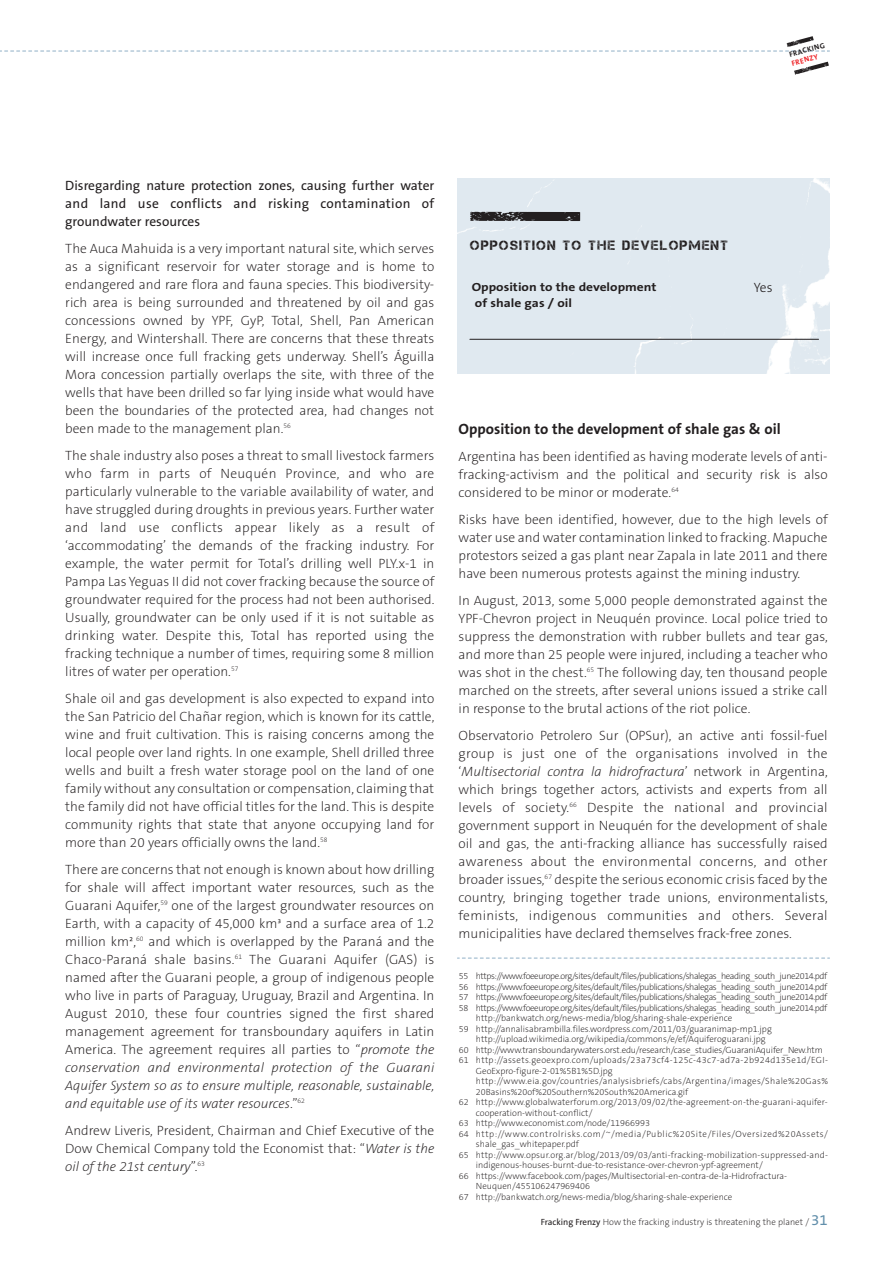
<style>
.page{position:relative;width:893px;height:1263px;background:#fff}
.page>*{position:absolute;margin:0;border:0;box-sizing:border-box;transform-origin:0 0}
.t1{font:700 15px "The Sans B7";color:#231f20}
.t2{font:200 13.5px/18px "The Sans B2";color:#231f20;text-align:justify}
.t3{font:13.5px/18px "The Sans B5 Plain";letter-spacing:.01em;color:#231f20;text-align:justify}
.t4{font:13.5px "Captureit";letter-spacing:.105em;color:#231f20}
.t5{font:300 13.5px "The Sans B3";color:#231f20}
.t6{font:700 11.85px/15.8px "The Sans B7";color:#231f20;scale:1.14 1}
.t7{font:200 9px "The Sans B2";color:#231f20}
.t8{font:200 9px "The Sans B2";letter-spacing:-.045em;color:#231f20}
.t9{font:200 9px "The Sans B2";letter-spacing:.035em;color:#231f20}
.t10{font:200 9px "The Sans B2";letter-spacing:.02em;color:#231f20}
.t11{font:200 9px "The Sans B2";letter-spacing:.06em;color:#231f20}
.t12{font:700 7.5px "The Sans B7";color:#231f20}
.t13{font:700 7.5px "The Sans B7";color:#ee2327}
.s1{font-style:italic}
.s2{font-family:"The Sans B5 Plain";font-weight:400}
.s3{font-family:"The Sans B5 Plain";font-weight:400;font-size:15px;color:#628fab}
</style>
<div class="page">
<svg style="left:0;top:36px;width:829px;height:16px"></svg>
<svg style="left:794px;top:62px;width:35px;height:13px"></svg>
<div style="left:457px;top:179px;width:372px;height:194px;background:#e0e9f0"></div>
<svg style="left:470px;top:212px;width:110px;height:9px"></svg>
<hr style="left:470px;top:339px;width:348px;height:1px;background:#231f20">
<svg style="left:457px;top:958px;width:372px;height:1px"></svg>
<p class="t12" style="left:788px;top:51px;width:38px;rotate:-15deg">FRACKING</p>
<p class="t13" style="left:791px;top:59px;width:28px;rotate:-15deg">FRENZY</p>
<p class="t3" style="left:65px;top:177px;width:371px">Disregarding nature protection zones, causing further water and land use conflicts and risking contamination of groundwater resources</p>
<p class="t2" style="left:65px;top:240px;width:371px">The Auca Mahuida is a very important natural site, which serves as a significant reservoir for water storage and is home to endangered and rare flora and fauna species. This biodiversity&shy;rich area is being surrounded and threatened by oil and gas concessions owned by YPF, GyP, Total, Shell, Pan American Energy, and Wintershall. There are concerns that these threats will increase once full fracking gets underway. Shell’s Águilla Mora concession partially overlaps the site, with three of the wells that have been drilled so far lying inside what would have been the boundaries of the protected area, had changes not been made to the management plan.<sup>56</sup></p>
<p class="t2" style="left:65px;top:447px;width:371px">The shale industry also poses a threat to small livestock farmers who farm in parts of Neuquén Province, and who are particularly vulnerable to the variable availability of water, and have struggled during droughts in previous years. Further water and land use conflicts appear likely as a result of ‘accommodating’ the demands of the fracking industry. For example, the water permit for Total’s drilling well PLY.x-1 in Pampa Las Yeguas II did not cover fracking because the source of groundwater required for the process had not been authorised.<br>Usually, groundwater can be only used if it is not suitable as drinking water. Despite this, Total has reported using the fracking technique a number of times, requiring some 8 million litres of water per operation.<sup>57</sup></p>
<p class="t2" style="left:65px;top:690px;width:371px">Shale oil and gas development is also expected to expand into the San Patricio del Chañar region, which is known for its cattle, wine and fruit cultivation. This is raising concerns among the local people over land rights. In one example, Shell drilled three wells and built a fresh water storage pool on the land of one family without any consultation or compensation, claiming that the family did not have official titles for the land. This is despite community rights that state that anyone occupying land for more than 20 years officially owns the land.<sup>58</sup></p>
<p class="t2" style="left:65px;top:861px;width:371px">There are concerns that not enough is known about how drilling for shale will affect important water resources, such as the Guarani Aquifer,<sup>59</sup> one of the largest groundwater resources on Earth, with a capacity of 45,000 km³ and a surface area of 1.2 million km²,<sup>60</sup> and which is overlapped by the Paraná and the Chaco-Paraná shale basins.<sup>61</sup> The Guarani Aquifer (GAS) is named after the Guarani people, a group of indigenous people who live in parts of Paraguay, Uruguay, Brazil and Argentina. In August 2010, these four countries signed the first shared management agreement for transboundary aquifers in Latin America. The agreement requires all parties to “<span class="s1">promote the conservation and environmental protection of the Guarani Aquifer System so as to ensure multiple, reasonable, sustainable, and equitable use of its water resources</span>.”<sup>62</sup></p>
<p class="t2" style="left:65px;top:1122px;width:371px">Andrew Liveris, President, Chairman and Chief Executive of the Dow Chemical Company told the Economist that: “<span class="s1">Water is the oil of the 21st century</span>”.<sup>63</sup></p>
<p class="t4" style="left:470px;top:237px;width:259px">OPPOSITION TO THE DEVELOPMENT</p>
<p class="t6" style="left:472px;top:279px;width:164px">Opposition to the development of shale gas / oil</p>
<p class="t5" style="left:754px;top:281px;width:20px">Yes</p>
<p class="t1" style="left:459px;top:421px;width:324px">Opposition to the development of shale gas &amp; oil</p>
<p class="t2" style="left:459px;top:447px;width:371px">Argentina has been identified as having moderate levels of anti&shy;fracking-activism and the political and security risk is also considered to be minor or moderate.<sup>64</sup></p>
<p class="t2" style="left:459px;top:510px;width:371px">Risks have been identified, however, due to the high levels of water use and water contamination linked to fracking. Mapuche protestors seized a gas plant near Zapala in late 2011 and there have been numerous protests against the mining industry.</p>
<p class="t2" style="left:459px;top:591px;width:371px">In August, 2013, some 5,000 people demonstrated against the YPF-Chevron project in Neuquén province. Local police tried to suppress the demonstration with rubber bullets and tear gas, and more than 25 people were injured, including a teacher who was shot in the chest.<sup>65</sup> The following day, ten thousand people marched on the streets, after several unions issued a strike call in response to the brutal actions of the riot police.</p>
<p class="t2" style="left:459px;top:726px;width:371px">Observatorio Petrolero Sur (OPSur), an active anti fossil-fuel group is just one of the organisations involved in the ‘<span class="s1">Multisectorial contra la hidrofractura</span>’ network in Argentina, which brings together actors, activists and experts from all levels of society.<sup>66</sup> Despite the national and provincial government support in Neuquén for the development of shale oil and gas, the anti-fracking alliance has successfully raised awareness about the environmental concerns, and other broader issues,<sup>67</sup> despite the serious economic crisis faced by the country, bringing together trade unions, environmentalists, feminists, indigenous communities and others. Several municipalities have declared themselves frack-free zones.</p>
<p class="t8" style="left:459px;top:971px;width:370px">55 https://www.foeeurope.org/sites/default/files/publications/shalegas_heading_south_june2014.pdf</p>
<p class="t8" style="left:459px;top:982px;width:370px">56 https://www.foeeurope.org/sites/default/files/publications/shalegas_heading_south_june2014.pdf</p>
<p class="t8" style="left:459px;top:992px;width:370px">57 https://www.foeeurope.org/sites/default/files/publications/shalegas_heading_south_june2014.pdf</p>
<p class="t8" style="left:459px;top:1003px;width:370px">58 https://www.foeeurope.org/sites/default/files/publications/shalegas_heading_south_june2014.pdf</p>
<p class="t7" style="left:476px;top:1013px;width:258px">http://bankwatch.org/news-media/blog/sharing-shale-experience</p>
<p class="t7" style="left:459px;top:1024px;width:314px">59 http://annalisabrambilla.files.wordpress.com/2011/03/guaranimap-mp1.jpg</p>
<p class="t7" style="left:476px;top:1034px;width:291px">http://upload.wikimedia.org/wikipedia/commons/e/ef/Aquiferoguarani.jpg</p>
<p class="t7" style="left:459px;top:1045px;width:365px">60 http://www.transboundarywaters.orst.edu/research/case_studies/GuaraniAquifer_New.htm</p>
<p class="t9" style="left:459px;top:1055px;width:371px">61 http://assets.geoexpro.com/uploads/23a73cf4-125c-43c7-ad7a-2b924d135e1d/EGI-</p>
<p class="t7" style="left:476px;top:1066px;width:138px">GeoExpro-figure-2-01%5B1%5D.jpg</p>
<p class="t9" style="left:476px;top:1076px;width:354px">http://www.eia.gov/countries/analysisbriefs/cabs/Argentina/images/Shale%20Gas%</p>
<p class="t7" style="left:476px;top:1087px;width:214px">20Basins%20of%20Southern%20South%20America.gif</p>
<p class="t7" style="left:459px;top:1097px;width:370px">62 http://www.globalwaterforum.org/2013/09/02/the-agreement-on-the-guarani-aquifer-</p>
<p class="t7" style="left:476px;top:1108px;width:118px">cooperation-without-conflict/</p>
<p class="t7" style="left:459px;top:1118px;width:193px">63 http://www.economist.com/node/11966993</p>
<p class="t11" style="left:459px;top:1129px;width:371px">64 http://www.controlrisks.com/~/media/Public%20Site/Files/Oversized%20Assets/</p>
<p class="t7" style="left:476px;top:1139px;width:104px">shale_gas_whitepaper.pdf</p>
<p class="t10" style="left:459px;top:1150px;width:371px">65 http://www.opsur.org.ar/blog/2013/09/03/anti-fracking-mobilization-suppressed-and-</p>
<p class="t7" style="left:476px;top:1160px;width:288px">indigenous-houses-burnt-due-to-resistance-over-chevron-ypf-agreement/</p>
<p class="t7" style="left:459px;top:1171px;width:330px">66 https://www.facebook.com/pages/Multisectorial-en-contra-de-la-Hidrofractura-</p>
<p class="t7" style="left:476px;top:1181px;width:116px">Neuquen/455106247969406</p>
<p class="t7" style="left:459px;top:1192px;width:275px">67 http://bankwatch.org/news-media/blog/sharing-shale-experience</p>
<p class="t7" style="left:541px;top:1217px;width:288px"><span class="s2">Fracking Frenzy</span> How the fracking industry is threatening the planet / <span class="s3">31</span></p>
</div>
